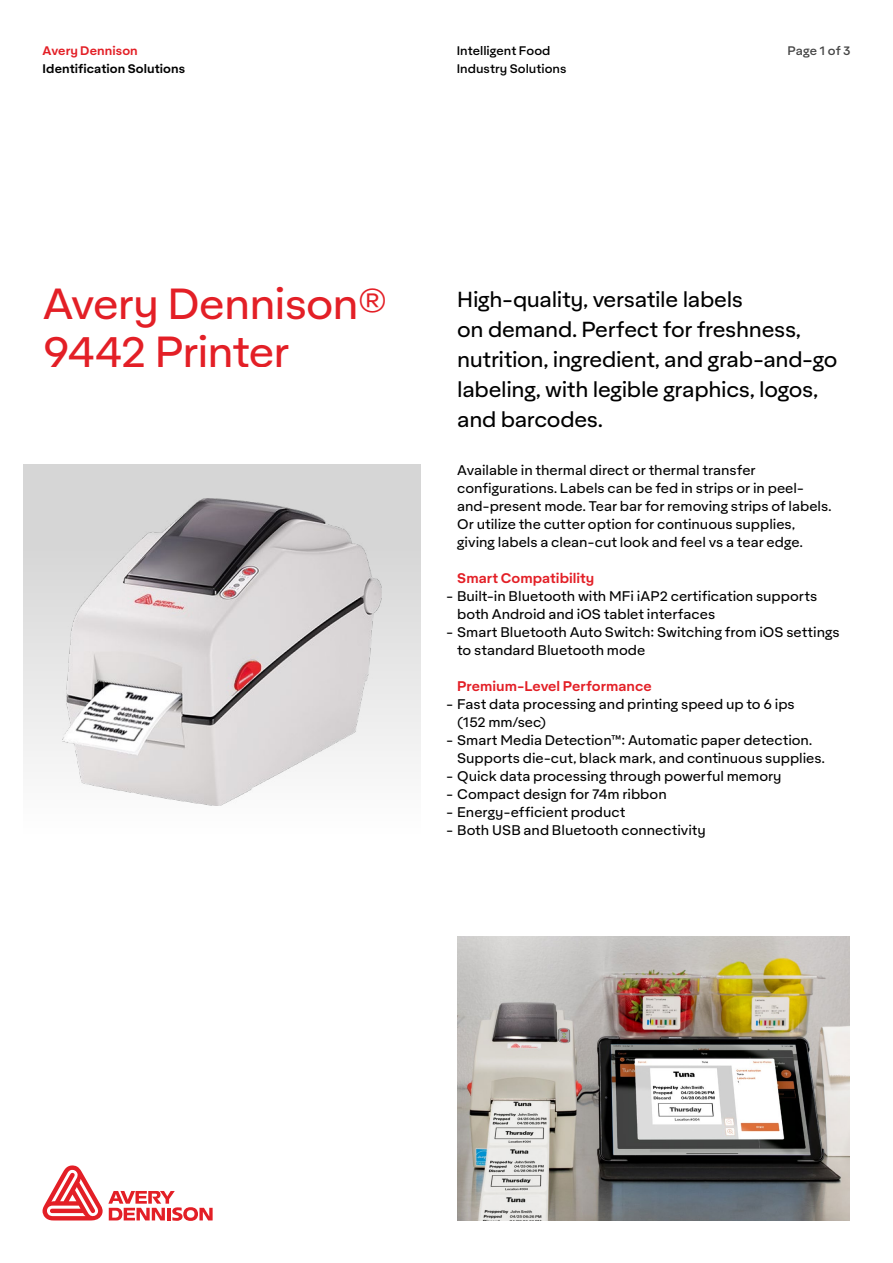
<style>
.page{position:relative;width:893px;height:1263px;background:#fff}
.page>*{position:absolute;margin:0;border:0;box-sizing:border-box;transform-origin:0 0}
.t1{font:42px/48px "Aktifo A";letter-spacing:-.025em;color:#e31f26}
.t2{font:21px/30px "Aktifo A";letter-spacing:-.015em;color:#000}
.t3{font:13.5px/18px "Aktifo A";color:#000}
.t4{font:600 13.5px "Aktifo A";color:#e31f26}
.t5{font:500 12px "Aktifo A";letter-spacing:.005em;color:#000}
.t6{font:600 12px "Aktifo A";letter-spacing:.005em;color:#000}
.t7{font:600 12px "Aktifo A";letter-spacing:.005em;color:#e31f26}
.t8{font:500 12px "Aktifo A";letter-spacing:-.005em;color:#464646}
</style>
<div class="page">
<svg style="left:43px;top:1165px;width:170px;height:56px"></svg>
<img style="left:457px;top:937px;width:392px;height:283px">
<div style="left:23px;top:464px;width:398px;height:370px;background:#d6d6d6"></div>
<div style="left:21px;top:545px;width:400px;height:290px;background:linear-gradient(to bottom,#d6d6d6,#fefefe)"></div>
<img style="left:63px;top:498px;width:319px;height:307px">
<p class="t7" style="left:43px;top:42px;width:97px">Avery Dennison</p>
<p class="t6" style="left:43px;top:60px;width:144px">Identification Solutions</p>
<p class="t5" style="left:457px;top:43px;width:95px">Intelligent Food</p>
<p class="t8" style="left:788px;top:43px;width:65px">Page 1 of 3</p>
<p class="t5" style="left:457px;top:61px;width:111px">Industry Solutions</p>
<h1 class="t1" style="left:43px;top:279px;width:346px">Avery Dennison®<br>9442 Printer</h1>
<h2 class="t2" style="left:457px;top:284px;width:382px">High-quality, versatile labels<br>on demand. Perfect for freshness, nutrition, ingredient, and grab-and-go labeling, with legible graphics, logos, and barcodes.</h2>
<p class="t3" style="left:457px;top:460px;width:376px">Available in thermal direct or thermal transfer configurations. Labels can be fed in strips or in peel&shy;and-present mode. Tear bar for removing strips of labels.<br>Or utilize the cutter option for continuous supplies, giving labels a clean-cut look and feel vs a tear edge.</p>
<p class="t4" style="left:457px;top:569px;width:139px">Smart Compatibility</p>
<p class="t3" style="left:457px;top:586px;width:362px;text-indent:-11px">- Built-in Bluetooth with MFi iAP2 certification supports both Android and iOS tablet interfaces</p>
<p class="t3" style="left:457px;top:622px;width:384px;text-indent:-11px">- Smart Bluetooth Auto Switch: Switching from iOS settings to standard Bluetooth mode</p>
<p class="t4" style="left:457px;top:677px;width:196px">Premium-Level Performance</p>
<p class="t3" style="left:457px;top:694px;width:339px;text-indent:-11px">- Fast data processing and printing speed up to 6 ips (152 mm/sec)</p>
<p class="t3" style="left:457px;top:730px;width:369px;text-indent:-11px">- Smart Media Detection™: Automatic paper detection.<br>Supports die-cut, black mark, and continuous supplies.</p>
<p class="t3" style="left:447px;top:766px;width:336px">- Quick data processing through powerful memory</p>
<p class="t3" style="left:447px;top:784px;width:222px">- Compact design for 74m ribbon</p>
<p class="t3" style="left:447px;top:802px;width:180px">- Energy-efficient product</p>
<p class="t3" style="left:447px;top:820px;width:261px">- Both USB and Bluetooth connectivity</p>
</div>
